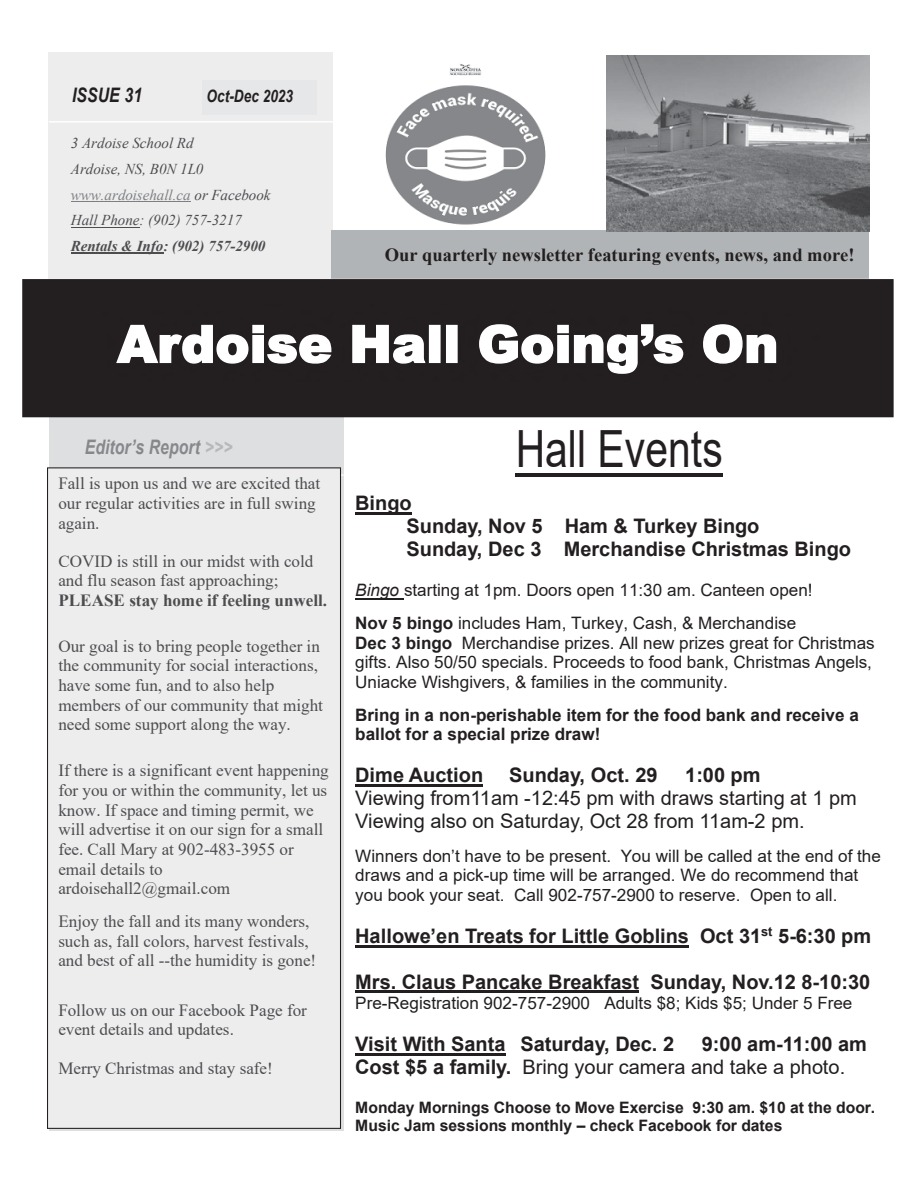
<style>
.page{position:relative;width:918px;height:1188px;background:#fff}
.page>*{position:absolute;margin:0;border:0;box-sizing:border-box;transform-origin:0 0}
.t1{font:900 51.3px "Arial";color:#fff}
.t2{font:51.3px "Arial";color:#231f20;scale:.8 1}
.t3{font:700 19.95px/23px "Arial";color:#231f20}
.t4{font:19.95px/23px "Arial";color:#231f20}
.t5{font:italic 700 19.95px "Arial";letter-spacing:.005em;color:#86888b;scale:.79 1}
.t6{font:italic 700 19.95px "Arial";letter-spacing:.005em;color:#231f20;scale:.79 1}
.t7{font:700 18.45px "Times New Roman";color:#231f20}
.t8{font:17.1px/19.6px "Times New Roman";color:#4c4d4f}
.t9{font:17.1px/19.6px "Arial";color:#231f20}
.t10{font:700 17.1px/19.6px "Arial";color:#231f20}
.t11{font:700 17.1px "Times New Roman";color:#4c4d4f}
.t12{font:italic 700 17.1px "Arial";letter-spacing:.005em;color:#231f20;scale:.79 1}
.t13{font:700 15.75px/18.1px "Arial";color:#231f20}
.t14{font:italic 15px/25.7px "Times New Roman";color:#4c4d4f}
.t15{font:italic 700 15px "Times New Roman";color:#4c4d4f}
.s1{color:#7d7f82}
.s2{color:#b6b8ba}
.s3{font-style:italic}
.s4{font-weight:700}
</style>
<div class="page">
<img style="left:385px;top:64px;width:161px;height:161px">
<div style="left:49px;top:416px;width:295px;height:715px;background:#dedfe0"></div>
<div style="left:49px;top:52px;width:284px;height:228px;background:#ededee"></div>
<div style="left:331px;top:230px;width:538px;height:49px;background:#b1b4b6"></div>
<hr style="left:71px;top:201px;width:120px;height:1px;background:#7d7f82">
<hr style="left:71px;top:227px;width:69px;height:1px;background:#4c4d4f">
<hr style="left:71px;top:253px;width:92px;height:1px;background:#4c4d4f">
<img style="left:606px;top:55px;width:263px;height:177px">
<hr style="left:516px;top:473px;width:207px;height:4px;background:#231f20">
<hr style="left:355px;top:512px;width:57px;height:2px;background:#231f20">
<hr style="left:355px;top:598px;width:49px;height:1px;background:#231f20">
<hr style="left:355px;top:784px;width:128px;height:2px;background:#231f20">
<hr style="left:355px;top:945px;width:334px;height:2px;background:#231f20">
<hr style="left:355px;top:991px;width:284px;height:2px;background:#231f20">
<hr style="left:355px;top:1053px;width:150px;height:2px;background:#231f20">
<hr style="left:49px;top:474px;width:295px;height:2px;background:#fff">
<hr style="left:49px;top:121px;width:298px;height:2px;background:#fff">
<div style="left:202px;top:80px;width:115px;height:35px;background:#e6e7e8"></div>
<div style="left:48px;top:468px;width:293px;height:660px;background:#ededee"></div>
<div style="left:23px;top:280px;width:870px;height:137px;background:#231f20"></div>
<div style="left:23px;top:279px;width:871px;height:138px;border:1px solid #231f20"></div>
<p class="t6" style="left:72px;top:82px;width:90px">ISSUE 31</p>
<p class="t12" style="left:207px;top:85px;width:111px">Oct-Dec 2023</p>
<p class="t14" style="left:71px;top:130px;width:201px">3 Ardoise School Rd<br>Ardoise, NS, B0N 1L0 <span class="s1">www.ardoisehall.ca</span> or Facebook<br>Hall Phone: (902) 757-3217</p>
<p class="t15" style="left:71px;top:236px;width:196px">Rentals &amp; Info: (902) 757-2900</p>
<p class="t7" style="left:385px;top:242px;width:471px">Our quarterly newsletter featuring events, news, and more!</p>
<h1 class="t1" style="left:117px;top:307px;width:663px">Ardoise Hall Going’s On</h1>
<p class="t5" style="left:85px;top:434px;width:188px">Editor’s Report <span class="s2">&gt;&gt;&gt;</span></p>
<p class="t8" style="left:58px;top:473px;width:263px">Fall is upon us and we are excited that our regular activities are in full swing again.</p>
<p class="t8" style="left:58px;top:550px;width:257px">COVID is still in our midst with cold and flu season fast approaching;</p>
<p class="t11" style="left:58px;top:588px;width:270px">PLEASE stay home if feeling unwell.</p>
<p class="t8" style="left:58px;top:636px;width:266px">Our goal is to bring people together in the community for social interactions, have some fun, and to also help members of our community that might need some support along the way.</p>
<p class="t8" style="left:58px;top:760px;width:272px">If there is a significant event happening for you or within the community, let us know. If space and timing permit, we will advertise it on our sign for a small fee. Call Mary at 902-483-3955 or email details to ardoisehall2@gmail.com</p>
<p class="t8" style="left:58px;top:911px;width:259px">Enjoy the fall and its many wonders, such as, fall colors, harvest festivals, and best of all --the humidity is gone!</p>
<p class="t8" style="left:58px;top:999px;width:250px">Follow us on our Facebook Page for event details and updates.</p>
<p class="t8" style="left:58px;top:1058px;width:216px">Merry Christmas and stay safe!</p>
<h1 class="t2" style="left:516px;top:414px;width:260px">Hall Events</h1>
<p class="t3" style="left:407px;top:492px;width:446px;text-indent:-51px">Bingo<br>Sunday, Nov 5 Ham &amp; Turkey Bingo<br>Sunday, Dec 3 Merchandise Christmas Bingo</p>
<p class="t9" style="left:355px;top:574px;width:459px;line-height:32.8px"><span class="s3">Bingo</span> starting at 1pm. Doors open 11:30 am. Canteen open!<br><span class="s4">Nov 5 bingo</span> includes Ham, Turkey, Cash, &amp; Merchandise</p>
<p class="t9" style="left:355px;top:633px;width:521px"><span class="s4">Dec 3 bingo</span> Merchandise prizes. All new prizes great for Christmas gifts. Also 50/50 specials. Proceeds to food bank, Christmas Angels,<br>Uniacke Wishgivers, &amp; families in the community.</p>
<p class="t10" style="left:355px;top:705px;width:505px">Bring in a non-perishable item for the food bank and receive a ballot for a special prize draw!</p>
<p class="t3" style="left:355px;top:764px;width:129px">Dime Auction</p>
<p class="t3" style="left:509px;top:764px;width:150px">Sunday, Oct. 29</p>
<p class="t3" style="left:685px;top:764px;width:77px">1:00 pm</p>
<p class="t4" style="left:355px;top:787px;width:503px">Viewing from11am -12:45 pm with draws starting at 1 pm<br>Viewing also on Saturday, Oct 28 from 11am-2 pm.</p>
<p class="t9" style="left:355px;top:846px;width:527px">Winners don’t have to be present. You will be called at the end of the draws and a pick-up time will be arranged. We do recommend that you book your seat. Call 902-757-2900 to reserve. Open to all.</p>
<p class="t3" style="left:355px;top:925px;width:517px">Hallowe’en Treats for Little Goblins Oct 31<sup>st</sup> 5-6:30 pm</p>
<p class="t3" style="left:355px;top:971px;width:516px">Mrs. Claus Pancake Breakfast Sunday, Nov.12 8-10:30</p>
<p class="t9" style="left:355px;top:993px;width:499px">Pre-Registration 902-757-2900 Adults $8; Kids $5; Under 5 Free</p>
<p class="t3" style="left:355px;top:1033px;width:320px">Visit With Santa Saturday, Dec. 2</p>
<p class="t4" style="left:355px;top:1032px;width:513px;text-indent:347px"><span class="s4">9:00 am-11:00 am<br>Cost $5 a family.</span> Bring your camera and take a photo.</p>
<p class="t13" style="left:355px;top:1098px;width:522px">Monday Mornings Choose to Move Exercise 9:30 am. $10 at the door.<br>Music Jam sessions monthly – check Facebook for dates</p>
</div>
